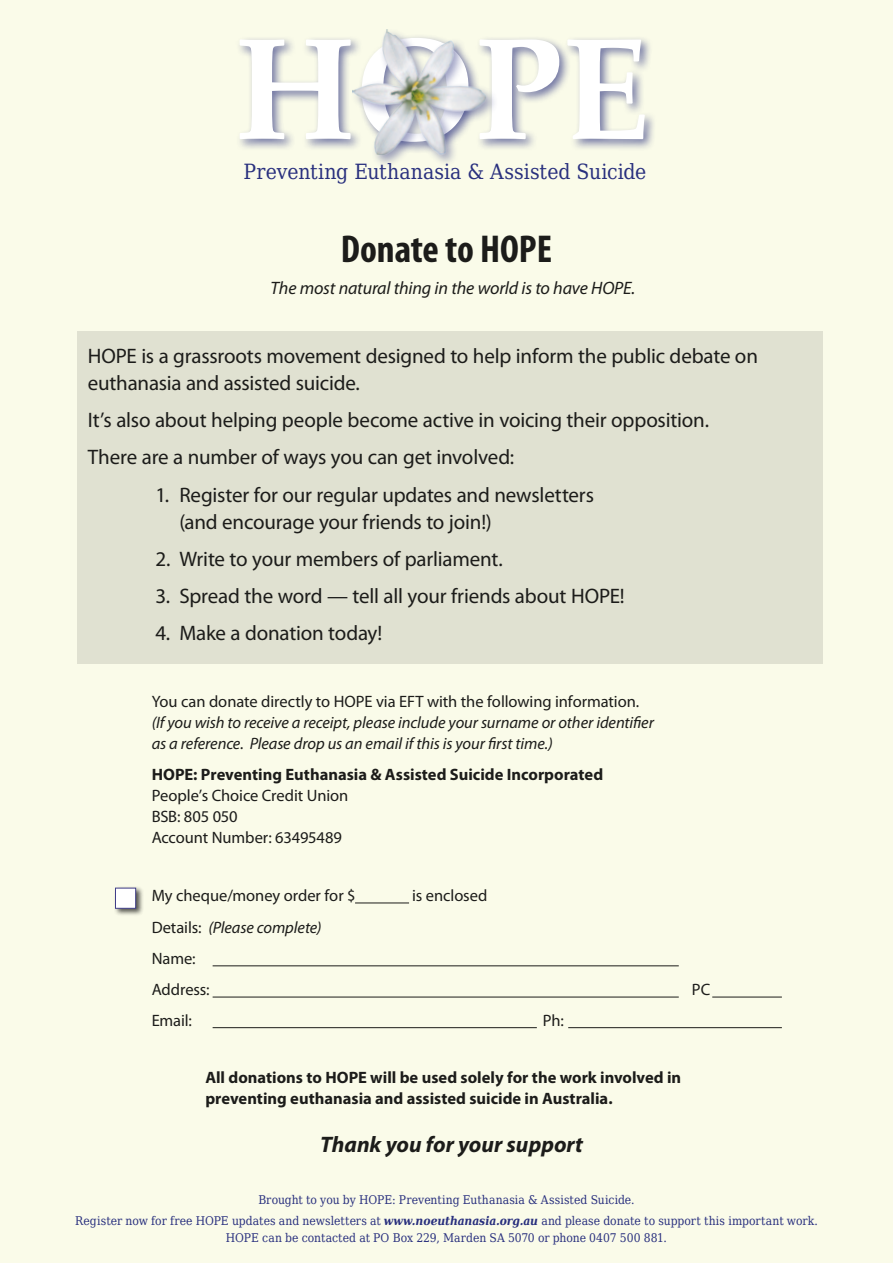
<style>
.page{position:relative;width:893px;height:1263px;background:#fafbe9}
.page>*{position:absolute;margin:0;border:0;box-sizing:border-box;transform-origin:0 0}
.t1{font:700 144px "Palatino Linotype";color:#fff}
.t2{font:700 condensed 39px "Myriad Pro";color:#1c1c1a}
.t3{font:italic 700 22.5px "Myriad Pro";color:#1c1c1a}
.t4{font:21px/27px "Myriad Pro";letter-spacing:-.01em;color:#1c1c1a}
.t5{font:21px "DejaVu Serif Condensed";color:#29307e}
.t6{font:italic 18px "Myriad Pro";letter-spacing:-.01em;color:#1c1c1a}
.t7{font:16.5px/21px "Myriad Pro";letter-spacing:-.005em;color:#1c1c1a}
.t8{font:700 16.5px/21px "Myriad Pro";color:#1c1c1a}
.t9{font:italic 16.5px/21px "Myriad Pro";letter-spacing:-.005em;color:#1c1c1a}
.t10{font:12px/20.7px "DejaVu Serif Condensed";letter-spacing:.005em;color:#29307e;text-align:center}
.s1{font-style:italic}
.s2{font-weight:700;font-style:italic}
</style>
<div class="page">
<div style="left:235px;top:34px;width:422px;height:120px;background:#29307e;opacity:.65"></div>
<div style="left:350px;top:28px;width:149px;height:140px;background:#29307e;opacity:.45"></div>
<img style="left:349px;top:28px;width:140px;height:131px">
<div style="left:77px;top:331px;width:746px;height:332px;background:#e0e1d1"></div>
<div style="left:113px;top:886px;width:31px;height:30px;background:#1c1c1a;opacity:.75"></div>
<div style="left:115px;top:888px;width:21px;height:21px;background:#fff;border:1px solid #413e89"></div>
<hr style="left:213px;top:965px;width:466px;height:1px;background:#1c1c1a">
<hr style="left:213px;top:997px;width:466px;height:1px;background:#1c1c1a">
<hr style="left:712px;top:997px;width:70px;height:1px;background:#1c1c1a">
<hr style="left:355px;top:902px;width:54px;height:1px;background:#1c1c1a">
<hr style="left:213px;top:1027px;width:324px;height:1px;background:#1c1c1a">
<hr style="left:568px;top:1027px;width:214px;height:1px;background:#1c1c1a">
<h1 class="t1" style="left:235px;top:-12px;width:417px">HOPE</h1>
<p class="t5" style="left:244px;top:156px;width:404px">Preventing Euthanasia &amp; Assisted Suicide</p>
<h2 class="t2" style="left:341px;top:225px;width:213px">Donate to HOPE</h2>
<p class="t6" style="left:270px;top:277px;width:366px">The most natural thing in the world is to have HOPE.</p>
<p class="t4" style="left:88px;top:342px;width:672px">HOPE is a grassroots movement designed to help inform the public debate on euthanasia and assisted suicide.</p>
<p class="t4" style="left:88px;top:401px;width:623px;line-height:37.2px">It’s also about helping people become active in voicing their opposition.<br>There are a number of ways you can get involved:</p>
<p class="t4" style="left:179px;top:481px;width:416px;text-indent:-24px">1. Register for our regular updates and newsletters (and encourage your friends to join!)</p>
<p class="t4" style="left:155px;top:545px;width:349px">2. Write to your members of parliament.</p>
<p class="t4" style="left:155px;top:582px;width:471px">3. Spread the word — tell all your friends about HOPE!</p>
<p class="t4" style="left:155px;top:619px;width:228px">4. Make a donation today!</p>
<p class="t7" style="left:152px;top:690px;width:489px">You can donate directly to HOPE via EFT with the following information.</p>
<p class="t9" style="left:152px;top:711px;width:504px">(If you wish to receive a receipt, please include your surname or other identifier as a reference. Please drop us an email if this is your first time.)</p>
<p class="t8" style="left:152px;top:763px;width:453px">HOPE: Preventing Euthanasia &amp; Assisted Suicide Incorporated</p>
<p class="t7" style="left:152px;top:784px;width:198px">People’s Choice Credit Union<br>BSB: 805 050<br>Account Number: 63495489</p>
<p class="t7" style="left:152px;top:885px;width:206px">My cheque/money order for $</p>
<p class="t7" style="left:412px;top:885px;width:77px">is enclosed</p>
<p class="t7" style="left:152px;top:911px;width:171px;line-height:31.2px">Details: <span class="s1">(Please complete)<br></span>Name:<br>Address:</p>
<p class="t7" style="left:152px;top:1010px;width:42px">Email:</p>
<p class="t7" style="left:543px;top:1010px;width:22px">Ph:</p>
<p class="t7" style="left:692px;top:979px;width:20px">PC</p>
<p class="t8" style="left:205px;top:1066px;width:477px">All donations to HOPE will be used solely for the work involved in preventing euthanasia and assisted suicide in Australia.</p>
<p class="t3" style="left:320px;top:1130px;width:264px">Thank you for your support</p>
<p class="t10" style="left:75px;top:1189px;width:744px">Brought to you by HOPE: Preventing Euthanasia &amp; Assisted Suicide.<br>Register now for free HOPE updates and newsletters at <span class="s2">www.noeuthanasia.org.au</span> and please donate to support this important work.</p>
<p class="t10" style="left:226px;top:1226px;width:442px">HOPE can be contacted at PO Box 229, Marden SA 5070 or phone 0407 500 881.</p>
</div>
